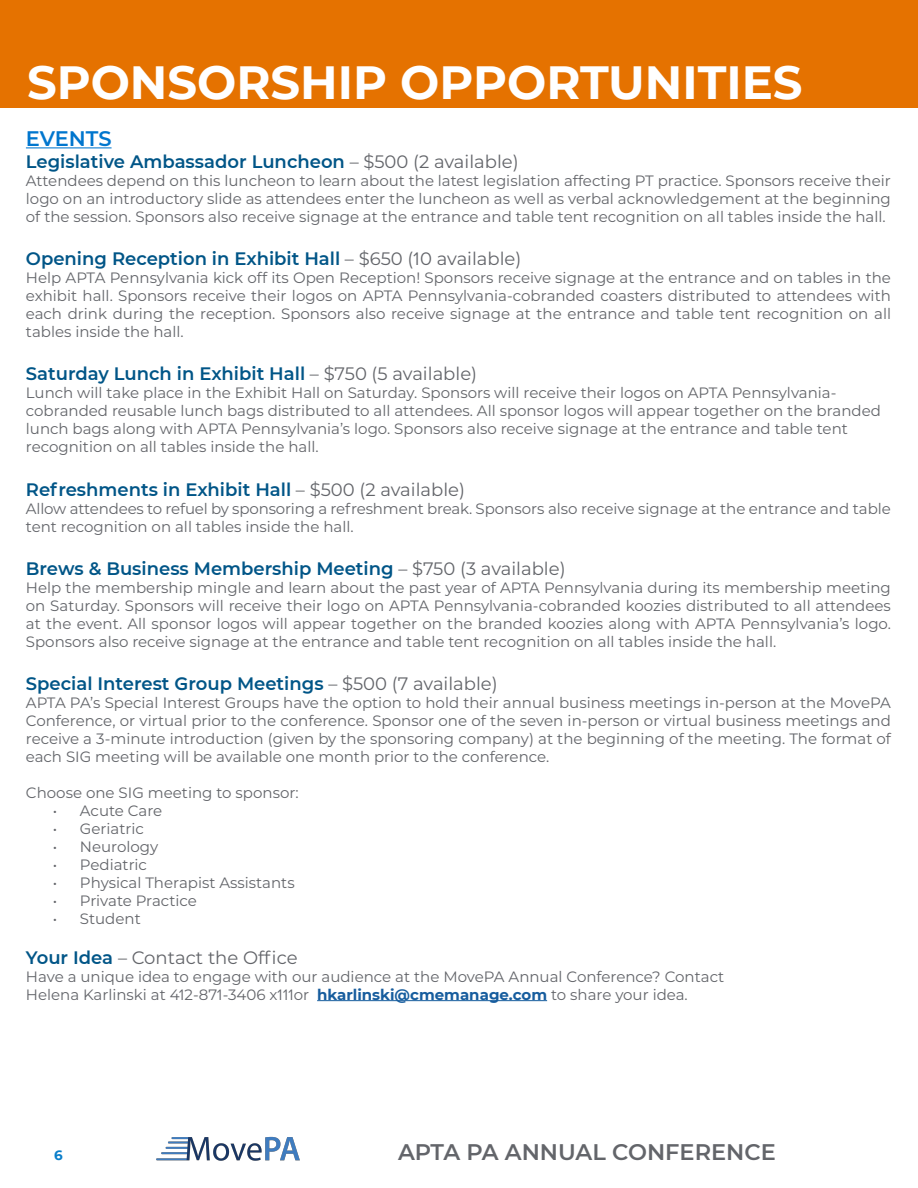
<style>
.page{position:relative;width:918px;height:1188px;background:#fff}
.page>*{position:absolute;margin:0;border:0;box-sizing:border-box;transform-origin:0 0}
.t1{font:700 46.5px "APTA Sans";color:#fff}
.t2{font:600 22.5px "APTA Sans";color:#63656a}
.t3{font:600 21px "APTA Sans";letter-spacing:-.005em;color:#0076ce}
.t4{font:600 18px "APTA Sans";color:#005587}
.t5{font:18px "APTA Sans";color:#63656a}
.t6{font:15px/18px "APTA Sans";color:#63656a;text-align:justify}
.t7{font:700 13.5px "APTA Sans";color:#0a7eca}
.s1{font-weight:400;color:#63656a}
.s2{font-weight:600;color:#005587}
.s3{font-weight:700;color:#175d9e}
</style>
<div class="page">
<div style="left:0;top:0;width:918px;height:108px;background:#e57200"></div>
<hr style="left:26px;top:147px;width:86px;height:1px;background:#0076ce">
<hr style="left:317px;top:1000px;width:230px;height:1px;background:#175d9e">
<img style="left:156px;top:1136px;width:144px;height:25px">
<p class="t1" style="left:27px;top:49px;width:777px">SPONSORSHIP OPPORTUNITIES</p>
<p class="t3" style="left:26px;top:124px;width:87px">EVENTS</p>
<p class="t4" style="left:26px;top:149px;width:494px">Legislative Ambassador Luncheon <span class="s1">– $500 (2 available)</span></p>
<p class="t6" style="left:26px;top:171px;width:867px">Attendees depend on this luncheon to learn about the latest legislation affecting PT practice. Sponsors receive their logo on an introductory slide as attendees enter the luncheon as well as verbal acknowledgement at the beginning of the session. Sponsors also receive signage at the entrance and table tent recognition on all tables inside the hall.</p>
<p class="t4" style="left:26px;top:246px;width:497px">Opening Reception in Exhibit Hall <span class="s1">– $650 (10 available)</span></p>
<p class="t6" style="left:26px;top:268px;width:867px">Help APTA Pennsylvania kick off its Open Reception! Sponsors receive signage at the entrance and on tables in the exhibit hall. Sponsors receive their logos on APTA Pennsylvania-cobranded coasters distributed to attendees with each drink during the reception. Sponsors also receive signage at the entrance and table tent recognition on all tables inside the hall.</p>
<p class="t4" style="left:26px;top:361px;width:453px">Saturday Lunch in Exhibit Hall <span class="s1">– $750 (5 available)</span></p>
<p class="t6" style="left:26px;top:383px;width:857px;text-align:left">Lunch will take place in the Exhibit Hall on Saturday. Sponsors will receive their logos on APTA Pennsylvania&shy;cobranded reusable lunch bags distributed to all attendees. All sponsor logos will appear together on the branded lunch bags along with APTA Pennsylvania’s logo. Sponsors also receive signage at the entrance and table tent recognition on all tables inside the hall.</p>
<p class="t4" style="left:26px;top:476px;width:441px">Refreshments in Exhibit Hall <span class="s1">– $500 (2 available)</span></p>
<p class="t6" style="left:26px;top:499px;width:867px">Allow attendees to refuel by sponsoring a refreshment break. Sponsors also receive signage at the entrance and table tent recognition on all tables inside the hall.</p>
<p class="t4" style="left:26px;top:556px;width:541px">Brews &amp; Business Membership Meeting <span class="s1">– $750 (3 available)</span></p>
<p class="t6" style="left:26px;top:578px;width:867px">Help the membership mingle and learn about the past year of APTA Pennsylvania during its membership meeting on Saturday. Sponsors will receive their logo on APTA Pennsylvania-cobranded koozies distributed to all attendees at the event. All sponsor logos will appear together on the branded koozies along with APTA Pennsylvania’s logo.<br>Sponsors also receive signage at the entrance and table tent recognition on all tables inside the hall.</p>
<p class="t4" style="left:26px;top:671px;width:473px">Special Interest Group Meetings <span class="s1">– $500 (7 available)</span></p>
<p class="t6" style="left:26px;top:693px;width:867px">APTA PA’s Special Interest Groups have the option to hold their annual business meetings in-person at the MovePA Conference, or virtual prior to the conference. Sponsor one of the seven in-person or virtual business meetings and receive a 3-minute introduction (given by the sponsoring company) at the beginning of the meeting. The format of each SIG meeting will be available one month prior to the conference.</p>
<p class="t6" style="left:26px;top:783px;width:274px">Choose one SIG meeting to sponsor:</p>
<p class="t6" style="left:53px;top:801px;width:111px">• Acute Care</p>
<p class="t6" style="left:53px;top:819px;width:92px">• Geriatric</p>
<p class="t6" style="left:53px;top:837px;width:107px">• Neurology</p>
<p class="t6" style="left:53px;top:855px;width:96px">• Pediatric</p>
<p class="t6" style="left:53px;top:873px;width:243px">• Physical Therapist Assistants</p>
<p class="t6" style="left:53px;top:891px;width:146px">• Private Practice</p>
<p class="t6" style="left:53px;top:909px;width:89px">• Student</p>
<p class="t5" style="left:26px;top:945px;width:273px"><span class="s2">Your Idea</span> – Contact the Office</p>
<p class="t6" style="left:26px;top:967px;width:700px">Have a unique idea to engage with our audience at the MovePA Annual Conference? Contact<br>Helena Karlinski at 412-871-3406 x111or <span class="s3">hkarlinski@cmemanage.com</span> to share your idea.</p>
<p class="t7" style="left:54px;top:1145px;width:10px">6</p>
<p class="t2" style="left:398px;top:1136px;width:379px">APTA PA ANNUAL CONFERENCE</p>
</div>
